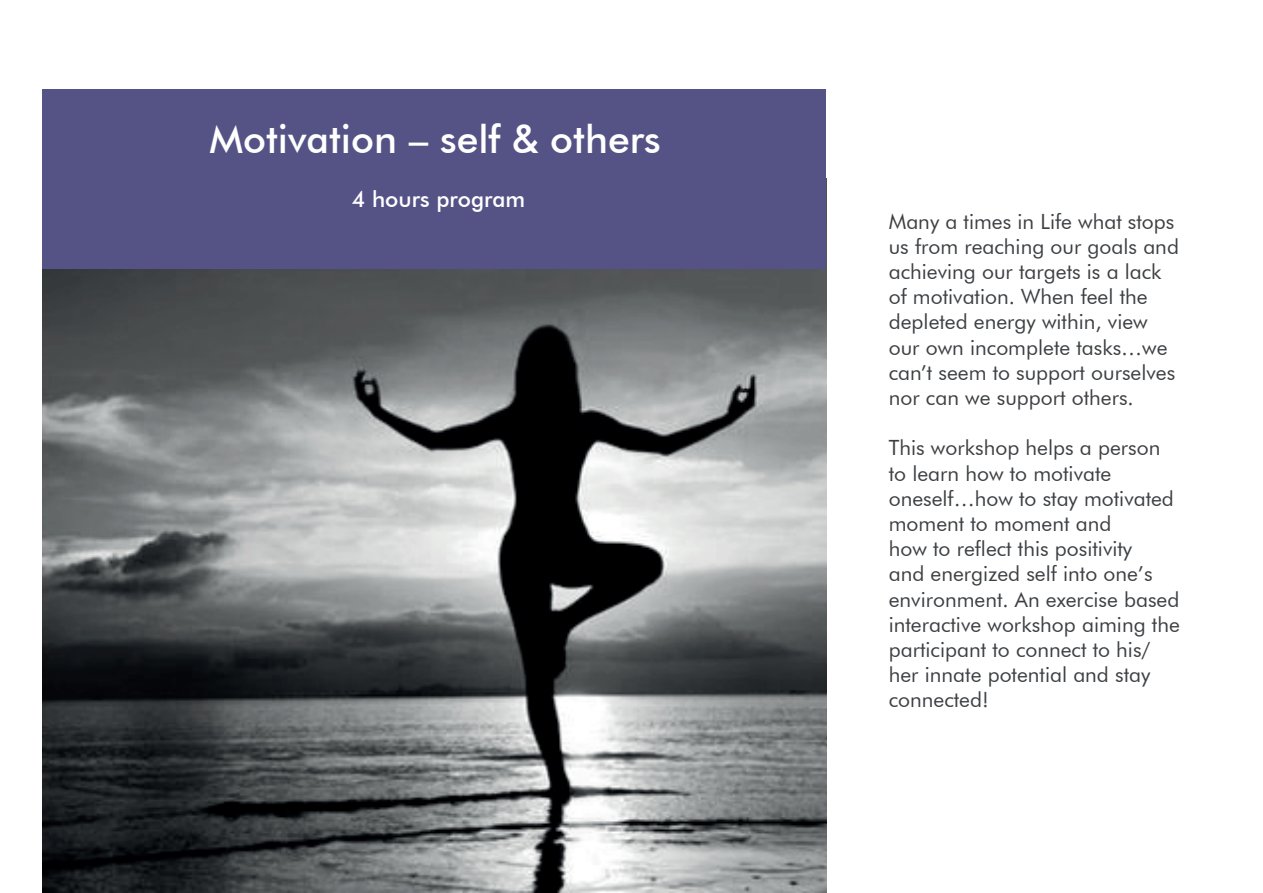
<style>
.page{position:relative;width:1263px;height:893px;background:#fff}
.page>*{position:absolute;margin:0;border:0;box-sizing:border-box;transform-origin:0 0}
.t1{font:500 39px "Futura BT";color:#fff}
.t2{font:500 22.5px "Futura BT";color:#fff}
.t3{font:21px/25.2px "Futura BT";color:#3d4043}
</style>
<div class="page">
<img style="left:43px;top:269px;width:783px;height:623px">
<div style="left:43px;top:89px;width:783px;height:180px;background:#555386"></div>
<h1 class="t1" style="left:209px;top:115px;width:453px">Motivation – self &amp; others</h1>
<p class="t2" style="left:352px;top:185px;width:175px">4 hours program</p>
<p class="t3" style="left:889px;top:208px;width:292px">Many a times in Life what stops us from reaching our goals and achieving our targets is a lack of motivation. When feel the depleted energy within, view our own incomplete tasks…we can’t seem to support ourselves nor can we support others.</p>
<p class="t3" style="left:889px;top:435px;width:293px">This workshop helps a person to learn how to motivate oneself…how to stay motivated moment to moment and<br>how to reflect this positivity<br>and energized self into one’s environment. An exercise based interactive workshop aiming the participant to connect to his/ her innate potential and stay connected!</p>
</div>
